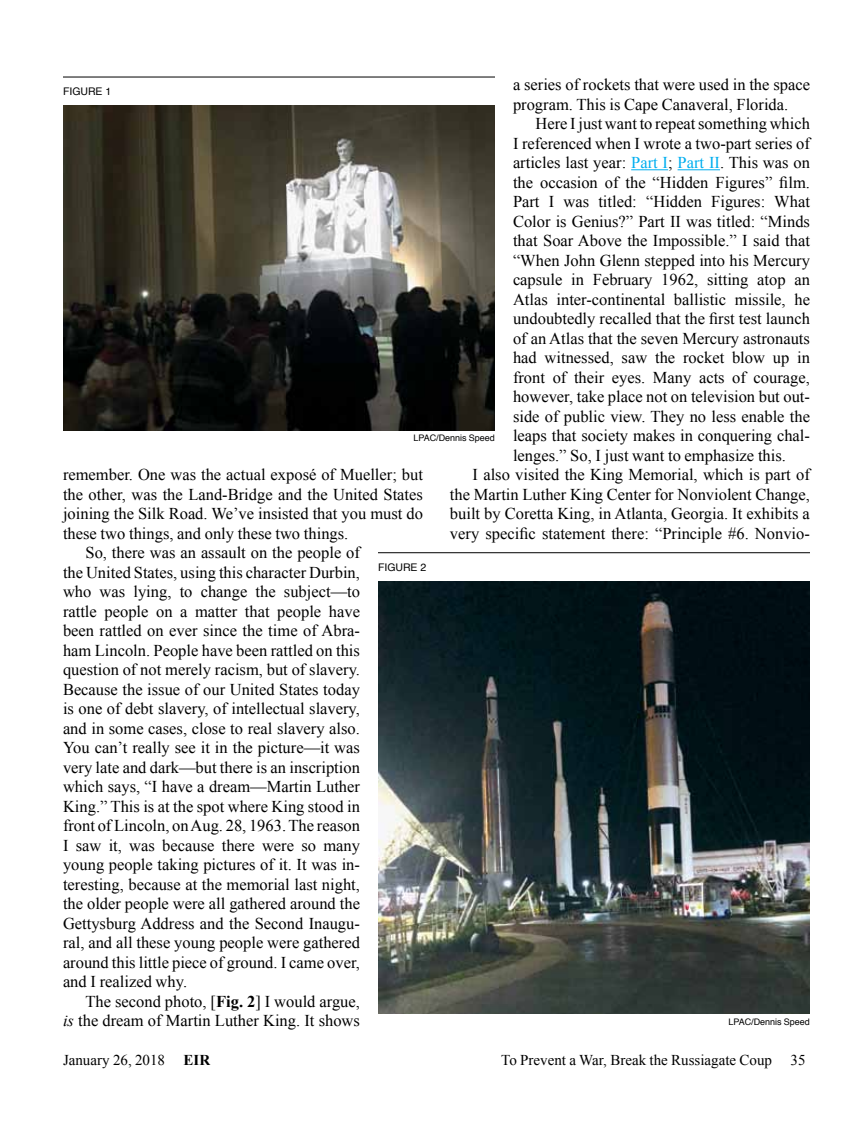
<style>
.page{position:relative;width:864px;height:1134px;background:#fff}
.page>*{position:absolute;margin:0;border:0;box-sizing:border-box;transform-origin:0 0}
.t1{font:16.5px/19.5px "Times New Roman";color:#000}
.t2{font:15px "Times New Roman";color:#000}
.t3{font:10.5px "Helvetica";color:#000}
.t4{font:9px "Helvetica";color:#000}
.s1{color:#00aeef}
.s2{font-weight:700}
.s3{font-style:italic}
</style>
<div class="page">
<hr style="left:631px;top:169px;width:37px;height:1px;background:#00aeef">
<hr style="left:678px;top:169px;width:42px;height:1px;background:#00aeef">
<img style="left:63px;top:106px;width:432px;height:324px">
<hr style="left:63px;top:77px;width:432px;height:1px;background:#000">
<img style="left:378px;top:582px;width:432px;height:432px">
<hr style="left:378px;top:552px;width:432px;height:1px;background:#000">
<p class="t1" style="left:513px;top:74px;width:298px">a series of rockets that were used in the space program. This is Cape Canaveral, Florida.</p>
<p class="t1" style="left:536px;top:113px;width:276px">Here I just want to repeat something which</p>
<p class="t1" style="left:513px;top:133px;width:298px">I referenced when I wrote a two-part series of</p>
<p class="t1" style="left:513px;top:152px;width:299px">articles last year: <span class="s1">Part I</span>; <span class="s1">Part II</span>. This was on</p>
<p class="t1" style="left:513px;top:172px;width:299px">the occasion of the “Hidden Figures” film.</p>
<p class="t1" style="left:513px;top:191px;width:299px">Part I was titled: “Hidden Figures: What</p>
<p class="t1" style="left:513px;top:211px;width:299px">Color is Genius?” Part II was titled: “Minds</p>
<p class="t1" style="left:513px;top:230px;width:299px">that Soar Above the Impossible.” I said that</p>
<p class="t1" style="left:513px;top:250px;width:298px">“When John Glenn stepped into his Mercury</p>
<p class="t1" style="left:513px;top:270px;width:299px">capsule in February 1962, sitting atop an</p>
<p class="t1" style="left:513px;top:289px;width:299px">Atlas inter-continental ballistic missile, he</p>
<p class="t1" style="left:513px;top:309px;width:298px">undoubtedly recalled that the first test launch</p>
<p class="t1" style="left:513px;top:328px;width:298px">of an Atlas that the seven Mercury astronauts</p>
<p class="t1" style="left:513px;top:348px;width:299px">had witnessed, saw the rocket blow up in</p>
<p class="t1" style="left:513px;top:367px;width:299px">front of their eyes. Many acts of courage,</p>
<p class="t1" style="left:513px;top:387px;width:299px">however, take place not on television but out-</p>
<p class="t1" style="left:513px;top:406px;width:299px">side of public view. They no less enable the</p>
<p class="t1" style="left:513px;top:426px;width:298px">leaps that society makes in conquering chal-</p>
<p class="t1" style="left:513px;top:445px;width:274px">lenges.” So, I just want to emphasize this.</p>
<p class="t1" style="left:472px;top:465px;width:339px">I also visited the King Memorial, which is part of</p>
<p class="t1" style="left:450px;top:484px;width:362px">the Martin Luther King Center for Nonviolent Change,</p>
<p class="t1" style="left:450px;top:504px;width:361px">built by Coretta King, in Atlanta, Georgia. It exhibits a</p>
<p class="t1" style="left:450px;top:523px;width:361px">very specific statement there: “Principle #6. Nonvio-</p>
<p class="t3" style="left:63px;top:84px;width:50px">FIGURE 1</p>
<p class="t4" style="left:413px;top:431px;width:83px">LPAC/Dennis Speed</p>
<p class="t1" style="left:63px;top:464px;width:361px">remember. One was the actual exposé of Mueller; but</p>
<p class="t1" style="left:63px;top:484px;width:361px">the other, was the Land-Bridge and the United States</p>
<p class="t1" style="left:63px;top:503px;width:362px">joining the Silk Road. We’ve insisted that you must do</p>
<p class="t1" style="left:63px;top:523px;width:287px">these two things, and only these two things.</p>
<p class="t1" style="left:86px;top:542px;width:276px">So, there was an assault on the people of</p>
<p class="t1" style="left:63px;top:562px;width:298px">the United States, using this character Durbin,</p>
<p class="t1" style="left:63px;top:581px;width:299px">who was lying, to change the subject—to</p>
<p class="t1" style="left:63px;top:601px;width:299px">rattle people on a matter that people have</p>
<p class="t1" style="left:63px;top:620px;width:298px">been rattled on ever since the time of Abra-</p>
<p class="t1" style="left:63px;top:640px;width:298px">ham Lincoln. People have been rattled on this</p>
<p class="t1" style="left:63px;top:660px;width:298px">question of not merely racism, but of slavery.</p>
<p class="t1" style="left:63px;top:679px;width:298px">Because the issue of our United States today</p>
<p class="t1" style="left:63px;top:699px;width:298px">is one of debt slavery, of intellectual slavery,</p>
<p class="t1" style="left:63px;top:718px;width:298px">and in some cases, close to real slavery also.</p>
<p class="t1" style="left:63px;top:738px;width:298px">You can’t really see it in the picture—it was</p>
<p class="t1" style="left:63px;top:757px;width:299px">very late and dark—but there is an inscription</p>
<p class="t1" style="left:63px;top:777px;width:299px">which says, “I have a dream—Martin Luther</p>
<p class="t1" style="left:63px;top:796px;width:299px">King.” This is at the spot where King stood in</p>
<p class="t1" style="left:63px;top:816px;width:298px">front of Lincoln, on Aug. 28, 1963. The reason</p>
<p class="t1" style="left:63px;top:835px;width:299px">I saw it, was because there were so many</p>
<p class="t1" style="left:63px;top:855px;width:298px">young people taking pictures of it. It was in-</p>
<p class="t1" style="left:63px;top:874px;width:298px">teresting, because at the memorial last night,</p>
<p class="t1" style="left:63px;top:894px;width:299px">the older people were all gathered around the</p>
<p class="t1" style="left:63px;top:913px;width:298px">Gettysburg Address and the Second Inaugu-</p>
<p class="t1" style="left:63px;top:933px;width:299px">ral, and all these young people were gathered</p>
<p class="t1" style="left:63px;top:952px;width:298px">around this little piece of ground. I came over,</p>
<p class="t1" style="left:63px;top:972px;width:126px">and I realized why.</p>
<p class="t1" style="left:86px;top:991px;width:276px">The second photo, [<span class="s2">Fig. 2</span>] I would argue,</p>
<p class="t1" style="left:63px;top:1011px;width:298px"><span class="s3">is</span> the dream of Martin Luther King. It shows</p>
<p class="t3" style="left:378px;top:559px;width:50px">FIGURE 2</p>
<p class="t4" style="left:728px;top:1014px;width:83px">LPAC/Dennis Speed</p>
<p class="t2" style="left:63px;top:1050px;width:149px">January 26, 2018 <span class="s2">EIR</span></p>
<p class="t2" style="left:501px;top:1050px;width:306px">To Prevent a War, Break the Russiagate Coup 35</p>
</div>
